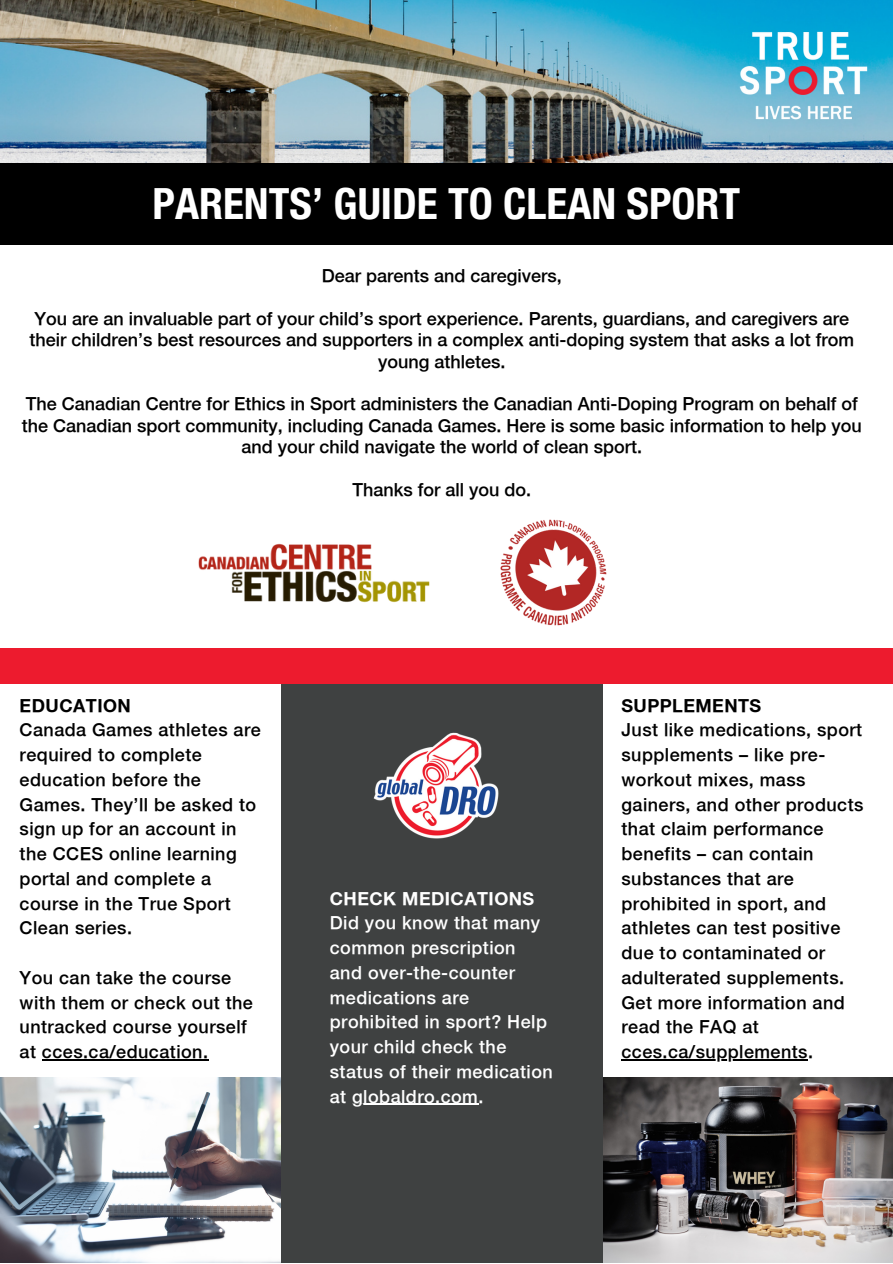
<style>
.page{position:relative;width:893px;height:1264px;background:#fff}
.page>*{position:absolute;margin:0;border:0;box-sizing:border-box;transform-origin:0 0}
.t1{font:700 condensed 43.2px "Helvetica Neue LT Std";color:#fff}
.t2{font:500 18px/24.8px "Helvetica Neue";letter-spacing:.025em;color:#000}
.t3{font:500 18px/21.3px "Helvetica Neue";color:#000;text-align:center}
.t4{font:500 18px/24.8px "Helvetica Neue";letter-spacing:.025em;color:#fff}
.t5{font:700 18px "Helvetica Neue";letter-spacing:.025em;color:#000}
.t6{font:700 18px "Helvetica Neue";letter-spacing:.025em;color:#fff}
</style>
<div class="page">
<img style="left:0;top:0;width:892px;height:163px">
<img style="left:720px;top:12px;width:166px;height:126px">
<img style="left:602px;top:1077px;width:290px;height:185px">
<img style="left:0;top:1077px;width:281px;height:185px">
<div style="left:281px;top:680px;width:321px;height:582px;background:#3f4141"></div>
<div style="left:0;top:648px;width:892px;height:35px;background:#ed1b2e"></div>
<img style="left:373px;top:732px;width:126px;height:107px">
<div style="left:0;top:163px;width:892px;height:82px;background:#000"></div>
<img style="left:501px;top:520px;width:105px;height:105px">
<img style="left:198px;top:543px;width:232px;height:60px">
<hr style="left:42px;top:1059px;width:166px;height:1px;background:#000">
<hr style="left:352px;top:1103px;width:126px;height:1px;background:#fff">
<hr style="left:621px;top:1059px;width:187px;height:1px;background:#000">
<h1 class="t1" style="left:153px;top:188px;width:589px">PARENTS’ GUIDE TO CLEAN SPORT</h1>
<p class="t3" style="left:322px;top:265px;width:241px">Dear parents and caregivers,</p>
<p class="t3" style="left:29px;top:308px;width:826px">You are an invaluable part of your child’s sport experience. Parents, guardians, and caregivers are their children’s best resources and supporters in a complex anti-doping system that asks a lot from young athletes.</p>
<p class="t3" style="left:22px;top:393px;width:841px">The Canadian Centre for Ethics in Sport administers the Canadian Anti-Doping Program on behalf of the Canadian sport community, including Canada Games. Here is some basic information to help you and your child navigate the world of clean sport.</p>
<p class="t3" style="left:352px;top:478px;width:180px">Thanks for all you do.</p>
<p class="t5" style="left:20px;top:694px;width:113px">EDUCATION</p>
<p class="t2" style="left:20px;top:717px;width:243px">Canada Games athletes are required to complete education before the<br>Games. They’ll be asked to sign up for an account in the CCES online learning portal and complete a course in the True Sport<br>Clean series.</p>
<p class="t2" style="left:20px;top:964px;width:235px">You can take the course with them or check out the untracked course yourself at cces.ca/education.</p>
<p class="t6" style="left:330px;top:887px;width:206px">CHECK MEDICATIONS</p>
<p class="t4" style="left:330px;top:910px;width:224px">Did you know that many common prescription<br>and over-the-counter medications are prohibited in sport? Help your child check the status of their medication at globaldro.com.</p>
<p class="t5" style="left:621px;top:694px;width:141px">SUPPLEMENTS</p>
<p class="t2" style="left:621px;top:717px;width:243px">Just like medications, sport supplements – like pre&shy;workout mixes, mass gainers, and other products that claim performance benefits – can contain substances that are prohibited in sport, and athletes can test positive due to contaminated or adulterated supplements.<br>Get more information and read the FAQ at cces.ca/supplements.</p>
</div>
